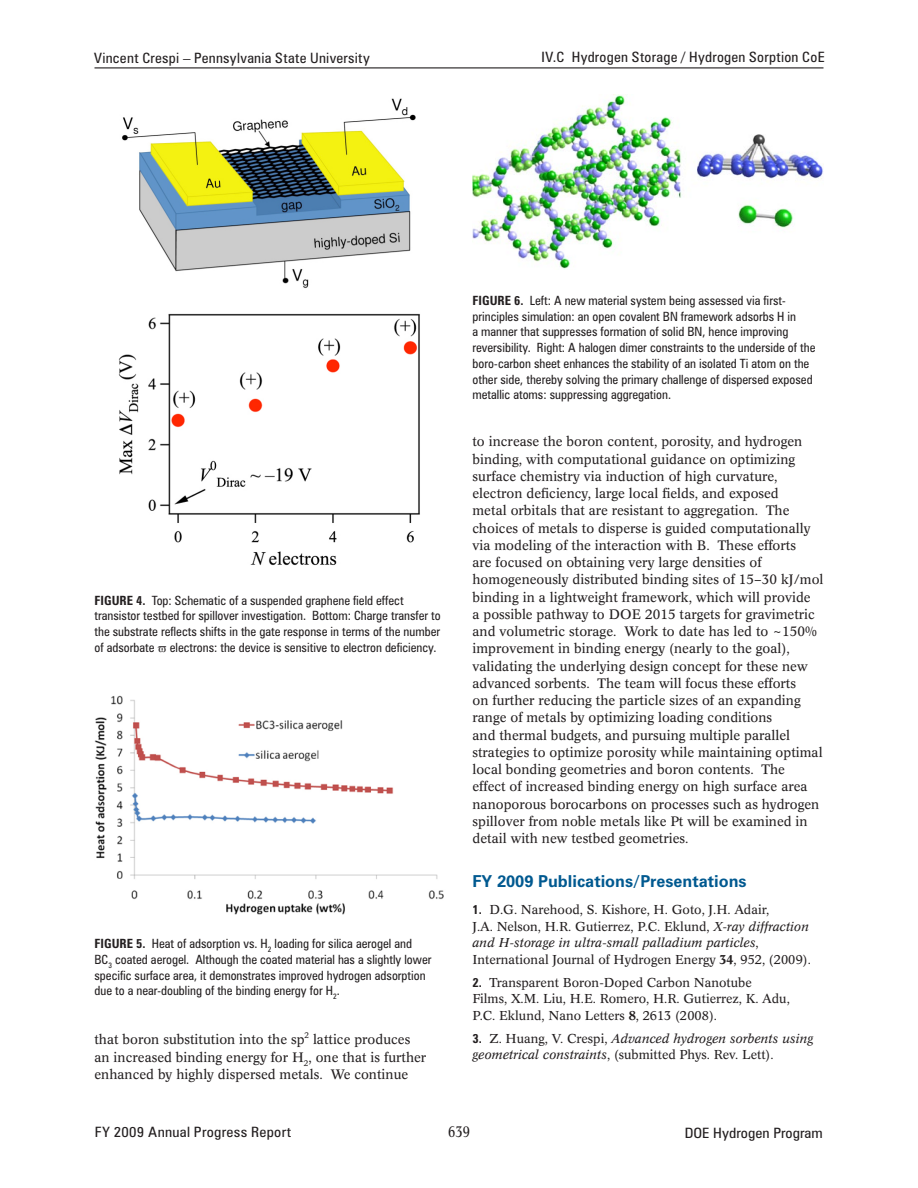
<style>
.page{position:relative;width:918px;height:1188px;background:#fff}
.page>*{position:absolute;margin:0;border:0;box-sizing:border-box;transform-origin:0 0}
._1_RptObjHead{font:700 16.5px "Zurich BT";color:#005990}
.t1{font:condensed 15px "Concorde BE";color:#231f20}
.t2{font:condensed 14.25px "Zurich BT";letter-spacing:.015em;color:#231f20;scale:1.05 1}
.t3{font:condensed 14.25px "Zurich BT";letter-spacing:.015em;color:#231f20;scale:1.08 1}
._1_Body_text{font:13.5px/17.2px "Concorde BE";color:#231f20}
._1_FigureTitle{font:condensed 12.75px/15.8px "Zurich BT";color:#231f20}
._1_Reference{font:12.75px/16.5px "Concorde BE";color:#231f20}
._1_Reference-2{font:italic 12.75px/16.5px "Concorde BE";color:#231f20}
._1_Body_text-2{font:8.1px "Concorde BE";color:#231f20}
.s1{font-weight:700}
.s2{font-family:"Zurich BT";font-weight:700;font-stretch:condensed}
.s3{font-style:italic}
.s4{font-weight:500}
.s5{font-family:"Zurich BT";font-weight:700;font-style:normal;font-stretch:condensed}
.s6{font-style:normal}
</style>
<div class="page">
<hr style="left:94px;top:67px;width:730px;height:1px;background:#231f20">
<img style="left:94px;top:695px;width:350px;height:220px">
<img style="left:472px;top:94px;width:352px;height:175px">
<img style="left:118px;top:98px;width:302px;height:468px">
<p class="t2" style="left:94px;top:49px;width:264px">Vincent Crespi – Pennsylvania State University</p>
<p class="t2" style="left:542px;top:49px;width:271px">IV.C Hydrogen Storage / Hydrogen Sorption CoE</p>
<p class="_1_FigureTitle" style="left:94px;top:592px;width:348px"><span class="s1">FIGURE 4.</span> Top: Schematic of a suspended graphene field effect transistor testbed for spillover investigation. Bottom: Charge transfer to the substrate reflects shifts in the gate response in terms of the number of adsorbate electrons: the device is sensitive to electron deficiency.</p>
<p class="_1_FigureTitle" style="left:94px;top:936px;width:338px"><span class="s1">FIGURE 5.</span> Heat of adsorption vs. H<sub>2</sub> loading for silica aerogel and BC<sub>3</sub> coated aerogel. Although the coated material has a slightly lower specific surface area, it demonstrates improved hydrogen adsorption due to a near-doubling of the binding energy for H<sub>2</sub>.</p>
<p class="_1_Body_text" style="left:94px;top:1031px;width:212px">that boron substitution into the sp</p>
<p class="_1_Body_text-2" style="left:305px;top:1031px;width:6px">2</p>
<p class="_1_Body_text" style="left:94px;top:1031px;width:333px;text-indent:219px">lattice produces an increased binding energy for H<sub>2</sub>, one that is further enhanced by highly dispersed metals. We continue</p>
<p class="_1_FigureTitle" style="left:472px;top:292px;width:344px"><span class="s1">FIGURE 6.</span> Left: A new material system being assessed via first&shy;principles simulation: an open covalent BN framework adsorbs H in<br>a manner that suppresses formation of solid BN, hence improving reversibility. Right: A halogen dimer constraints to the underside of the boro-carbon sheet enhances the stability of an isolated Ti atom on the other side, thereby solving the primary challenge of dispersed exposed metallic atoms: suppressing aggregation.</p>
<p class="_1_Body_text" style="left:472px;top:433px;width:352px">to increase the boron content, porosity, and hydrogen binding, with computational guidance on optimizing surface chemistry via induction of high curvature, electron deficiency, large local fields, and exposed<br>metal orbitals that are resistant to aggregation. The choices of metals to disperse is guided computationally via modeling of the interaction with B. These efforts<br>are focused on obtaining very large densities of homogeneously distributed binding sites of 15–30 kJ/mol binding in a lightweight framework, which will provide<br>a possible pathway to DOE 2015 targets for gravimetric and volumetric storage. Work to date has led to ~150% improvement in binding energy (nearly to the goal), validating the underlying design concept for these new advanced sorbents. The team will focus these efforts<br>on further reducing the particle sizes of an expanding range of metals by optimizing loading conditions<br>and thermal budgets, and pursuing multiple parallel strategies to optimize porosity while maintaining optimal local bonding geometries and boron contents. The<br>effect of increased binding energy on high surface area nanoporous borocarbons on processes such as hydrogen spillover from noble metals like Pt will be examined in detail with new testbed geometries.</p>
<p class="_1_RptObjHead" style="left:472px;top:871px;width:276px">FY 2009 Publications/Presentations</p>
<p class="_1_Reference" style="left:472px;top:902px;width:340px"><span class="s2">1.</span> D.G. Narehood, S. Kishore, H. Goto, J.H. Adair,<br>J.A. Nelson, H.R. Gutierrez, P.C. Eklund, <span class="s3">X-ray diffraction and H-storage in ultra-small palladium particles</span>, International Journal of Hydrogen Energy <span class="s4">34</span>, 952, (2009).</p>
<p class="_1_Reference" style="left:472px;top:974px;width:319px"><span class="s2">2.</span> Transparent Boron-Doped Carbon Nanotube<br>Films, X.M. Liu, H.E. Romero, H.R. Gutierrez, K. Adu,<br>P.C. Eklund, Nano Letters <span class="s4">8</span>, 2613 (2008).</p>
<p class="_1_Reference-2" style="left:472px;top:1030px;width:343px"><span class="s5">3.</span> <span class="s6">Z. Huang, V. Crespi,</span> Advanced hydrogen sorbents using geometrical constraints<span class="s6">, (submitted Phys. Rev. Lett).</span></p>
<p class="t3" style="left:95px;top:1124px;width:184px">FY 2009 Annual Progress Report</p>
<p class="t1" style="left:448px;top:1123px;width:23px">639</p>
<p class="t3" style="left:685px;top:1124px;width:129px">DOE Hydrogen Program</p>
</div>
